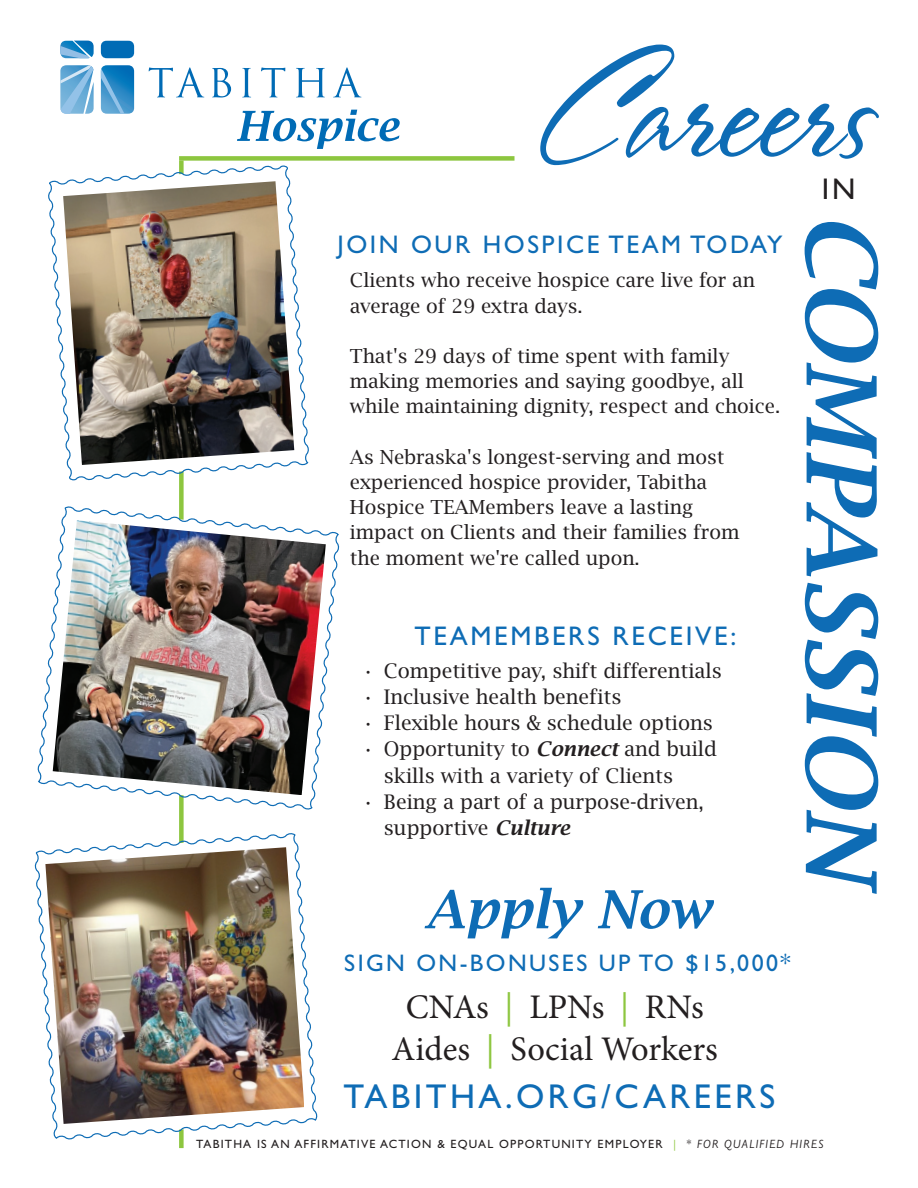
<style>
.page{position:relative;width:918px;height:1188px;background:#fff}
.page>*{position:absolute;margin:0;border:0;box-sizing:border-box;transform-origin:0 0}
.t1{font:144px "Stephanie Marie JF";color:#0e6cb5}
.t2{font:105px "Lucida Brig EFCEOP Dem Bol Ita";color:#0e6cb5}
.t3{font:57px "Lucida Brig EFCEOP Dem Bol Ita";color:#0e6cb5}
.t4{font:34.5px/41.4px "Minion Pro";color:#231f20;text-align:center}
.t5{font:34.5px "Gill Sans Std";letter-spacing:.1em;color:#0e6cb5}
.t6{font:30px "Gill Sans Std";color:#231f20}
.t7{font:27px "Gill Sans Std";letter-spacing:.1em;color:#0e6cb5}
.t8{font:25.5px "Gill Sans Std";letter-spacing:.1em;color:#0e6cb5}
.t9{font:24px "Gill Sans Std";letter-spacing:.1em;color:#0e6cb5}
.t10{font:21.75px/26.1px "Lucida Brig EFCEOP";color:#231f20}
.t11{font:21px/25.2px "Lucida Brig EFCEOP";color:#231f20}
.t12{font:12px "Gill Sans Std";letter-spacing:.1em;color:#231f20}
.s1{font-family:"Lucida Brig EFCEOP Dem Bol Ita"}
.s2{color:#8dc63f}
.s3{font-family:"Gill Sans Nova";font-style:italic;color:#8dc63f}
.s4{font-family:"Gill Sans Nova";font-style:italic}
</style>
<div class="page">
<div style="left:179px;top:161px;width:5px;height:987px;background:#8dc63f"></div>
<svg style="left:261px;top:67px;width:24px;height:30px"></svg>
<svg style="left:149px;top:67px;width:55px;height:30px"></svg>
<svg style="left:333px;top:67px;width:28px;height:30px"></svg>
<svg style="left:212px;top:68px;width:19px;height:30px"></svg>
<svg style="left:242px;top:68px;width:9px;height:29px"></svg>
<svg style="left:296px;top:68px;width:29px;height:29px"></svg>
<img style="left:93px;top:82px;width:1px;height:29px">
<img style="left:60px;top:41px;width:14px;height:5px">
<img style="left:74px;top:41px;width:20px;height:16px">
<img style="left:101px;top:65px;width:33px;height:49px">
<img style="left:101px;top:41px;width:33px;height:17px">
<svg style="left:60px;top:46px;width:30px;height:12px"></svg>
<svg style="left:101px;top:69px;width:23px;height:45px"></svg>
<svg style="left:60px;top:65px;width:33px;height:49px;background:#82b9de"></svg>
<svg style="left:237px;top:110px;width:163px;height:39px"></svg>
<img style="left:48px;top:164px;width:261px;height:318px">
<img style="left:37px;top:505px;width:303px;height:306px">
<img style="left:34px;top:833px;width:284px;height:308px">
<div style="left:179px;top:156px;width:336px;height:5px;background:#8dc63f"></div>
<h1 class="t1" style="left:538px;top:23px;width:334px">Careers</h1>
<p class="t8" style="left:338px;top:230px;width:446px">JOIN OUR HOSPICE TEAM TODAY</p>
<p class="t11" style="left:350px;top:269px;width:407px">Clients who receive hospice care live for an average of 29 extra days.</p>
<p class="t11" style="left:350px;top:344px;width:432px">That's 29 days of time spent with family making memories and saying goodbye, all while maintaining dignity, respect and choice.</p>
<p class="t11" style="left:350px;top:445px;width:391px">As Nebraska's longest-serving and most experienced hospice provider, Tabitha Hospice TEAMembers leave a lasting impact on Clients and their families from the moment we're called upon.</p>
<p class="t7" style="left:415px;top:620px;width:323px">TEAMEMBERS RECEIVE:</p>
<p class="t10" style="left:362px;top:659px;width:361px">• Competitive pay, shift differentials</p>
<p class="t10" style="left:362px;top:685px;width:261px">• Inclusive health benefits</p>
<p class="t10" style="left:362px;top:711px;width:352px">• Flexible hours &amp; schedule options</p>
<p class="t10" style="left:384px;top:737px;width:335px;text-indent:-22px">• Opportunity to <span class="s1">Connect</span> and build skills with a variety of Clients</p>
<p class="t10" style="left:384px;top:789px;width:321px;text-indent:-22px">• Being a part of a purpose-driven, supportive <span class="s1">Culture</span></p>
<h3 class="t3" style="left:425px;top:877px;width:287px">Apply Now</h3>
<p class="t9" style="left:344px;top:949px;width:448px">SIGN ON-BONUSES UP TO $15,000*</p>
<h3 class="t4" style="left:392px;top:987px;width:328px">CNAs <span class="s2">|</span> LPNs <span class="s2">|</span> RNs<br>Aides <span class="s2">|</span> Social Workers</h3>
<h3 class="t5" style="left:344px;top:1076px;width:433px">TABITHA.ORG/CAREERS</h3>
<h3 class="t6" style="left:822px;top:172px;width:35px">IN</h3>
<h2 class="t2" style="left:902px;top:211px;width:684px;rotate:90deg">COMPASSION</h2>
<p class="t12" style="left:196px;top:1137px;width:629px">TABITHA IS AN AFFIRMATIVE ACTION &amp; EQUAL OPPORTUNITY EMPLOYER <span class="s3">|</span> <span class="s4">* FOR QUALIFIED HIRES</span></p>
</div>
